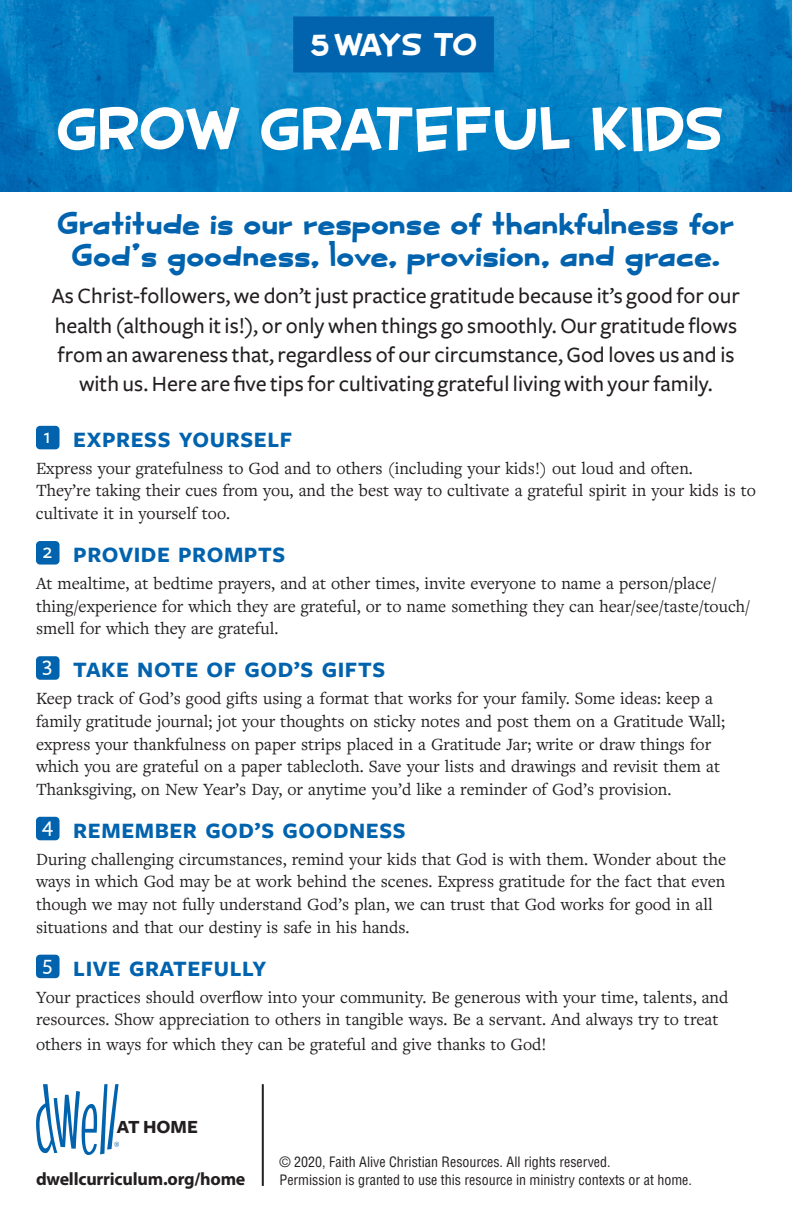
<style>
.page{position:relative;width:792px;height:1224px;background:#fff}
.page>*{position:absolute;margin:0;border:0;box-sizing:border-box;transform-origin:0 0}
.t1{font:68px "Spruce AOE";letter-spacing:.02em;color:#fff}
.t2{font:36px "Spruce AOE";letter-spacing:-.02em;color:#fff}
.t3{font:35.6px/32.4px "Spruce AOE";letter-spacing:.02em;color:#0163ae;text-align:center}
.t4{font:700 22.8px "Freight Sans";letter-spacing:.025em;color:#0163ae}
.t5{font:500 22.6px/29.2px "Freight Sans";color:#231f20;text-align:center}
.t6{font:700 19.2px "Freight Sans";color:#231f20}
.t7{font:700 18px "Myriad Pro";letter-spacing:-.01em;color:#231f20}
.t8{font:17.8px/22.6px "Freight Text";color:#231f20}
.t9{font:condensed 14px/18px "Helvetica LT Std";color:#231f20}
</style>
<div class="page">
<div style="left:36px;top:426px;width:24px;height:23px;background:#0163ae;border-radius:4px"></div>
<div style="left:36px;top:541px;width:24px;height:24px;background:#0163ae;border-radius:4px"></div>
<div style="left:36px;top:656px;width:24px;height:24px;background:#0163ae;border-radius:4px"></div>
<div style="left:36px;top:817px;width:24px;height:23px;background:#0163ae;border-radius:4px"></div>
<div style="left:36px;top:955px;width:24px;height:23px;background:#0163ae;border-radius:4px"></div>
<svg style="left:36px;top:1084px;width:83px;height:71px"></svg>
<hr style="left:262px;top:1084px;width:2px;height:102px;background:#231f20">
<img style="left:0;top:0;width:792px;height:191px">
<div style="left:293px;top:16px;width:201px;height:56px;background:#0163ae"></div>
<h2 class="t2" style="left:311px;top:23px;width:168px">5WAYS TO</h2>
<h1 class="t1" style="left:57px;top:86px;width:668px">GROW GRATEFUL KIDS</h1>
<h3 class="t3" style="left:58px;top:206px;width:678px">Gratitude is our response of thankfulness for<br>God’s goodness, love, provision, and grace.</h3>
<p class="t5" style="left:52px;top:282px;width:690px">As Christ-followers, we don’t just practice gratitude because it’s good for our health (although it is!), or only when things go smoothly. Our gratitude flows from an awareness that, regardless of our circumstance, God loves us and is with us. Here are five tips for cultivating grateful living with your family.</p>
<p class="t4" style="left:44px;top:427px;width:250px"><sup>1</sup> EXPRESS YOURSELF</p>
<p class="t8" style="left:36px;top:457px;width:721px">Express your gratefulness to God and to others (including your kids!) out loud and often.<br>They’re taking their cues from you, and the best way to cultivate a grateful spirit in your kids is to cultivate it in yourself too.</p>
<p class="t4" style="left:42px;top:543px;width:244px"><sup>2</sup> PROVIDE PROMPTS</p>
<p class="t8" style="left:36px;top:572px;width:716px">At mealtime, at bedtime prayers, and at other times, invite everyone to name a person/place/ thing/experience for which they are grateful, or to name something they can hear/see/taste/touch/ smell for which they are grateful.</p>
<p class="t4" style="left:43px;top:658px;width:344px"><sup>3</sup> TAKE NOTE OF GOD’S GIFTS</p>
<p class="t8" style="left:36px;top:688px;width:691px">Keep track of God’s good gifts using a format that works for your family. Some ideas: keep a family gratitude journal; jot your thoughts on sticky notes and post them on a Gratitude Wall; express your thankfulness on paper strips placed in a Gratitude Jar; write or draw things for which you are grateful on a paper tablecloth. Save your lists and drawings and revisit them at Thanksgiving, on New Year’s Day, or anytime you’d like a reminder of God’s provision.</p>
<p class="t4" style="left:42px;top:818px;width:366px"><sup>4</sup> REMEMBER GOD’S GOODNESS</p>
<p class="t8" style="left:36px;top:848px;width:692px">During challenging circumstances, remind your kids that God is with them. Wonder about the ways in which God may be at work behind the scenes. Express gratitude for the fact that even though we may not fully understand God’s plan, we can trust that God works for good in all situations and that our destiny is safe in his hands.</p>
<p class="t4" style="left:43px;top:956px;width:225px"><sup>5</sup> LIVE GRATEFULLY</p>
<p class="t8" style="left:36px;top:986px;width:694px;line-height:23.4px">Your practices should overflow into your community. Be generous with your time, talents, and resources. Show appreciation to others in tangible ways. Be a servant. And always try to treat others in ways for which they can be grateful and give thanks to God!</p>
<p class="t6" style="left:117px;top:1116px;width:83px">AT HOME</p>
<p class="t7" style="left:36px;top:1168px;width:211px">dwellcurriculum.org/home</p>
<p class="t9" style="left:280px;top:1153px;width:414px">© 2020, Faith Alive Christian Resources. All rights reserved.<br>Permission is granted to use this resource in ministry contexts or at home.</p>
</div>
